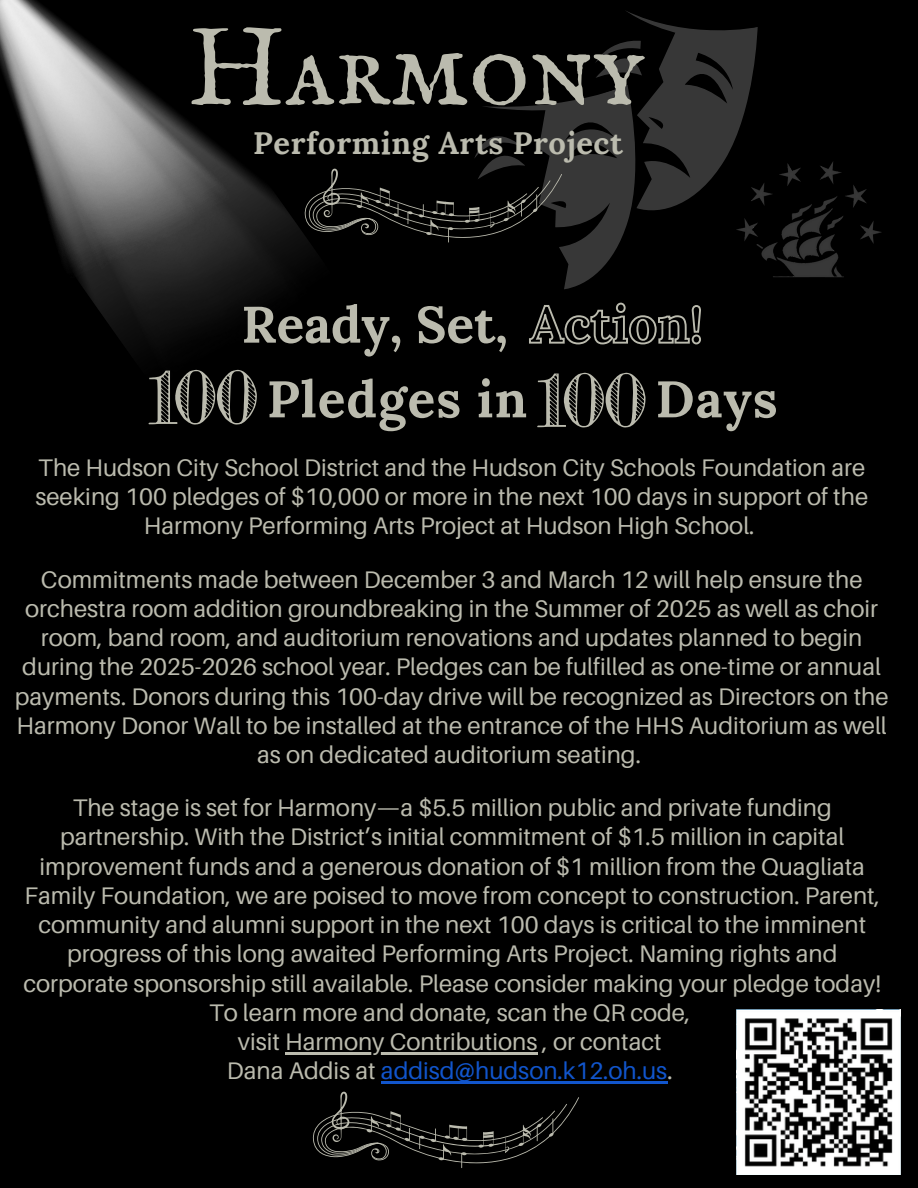
<style>
.page{position:relative;width:918px;height:1188px;background:#000}
.page>*{position:absolute;margin:0;border:0;box-sizing:border-box;transform-origin:0 0}
.t1{font:114.15px "IM FELL English SC";color:#bbbbae}
.t2{font:700 51.3px "Lora";letter-spacing:.02em;color:#bbbbae}
.t3{font:700 51.15px "Lora";color:#bbbbae}
.t4{font:700 30.9px "Lora";letter-spacing:.02em;color:#bbbbae}
.t5{font:24px/29.2px "Aileron";color:#bbbbae;text-align:center}
.t6{font:24px "Aileron";color:#15c}
.s1{color:rgb(0 0 0/0)}
.s2{color:#bbbbae}
</style>
<div class="page">
<svg style="left:343px;top:11px;width:415px;height:334px"></svg>
<img style="left:736px;top:162px;width:146px;height:118px">
<img style="left:0;top:0;width:343px;height:370px">
<hr style="left:285px;top:1052px;width:252px;height:3px;background:#bbbbae">
<hr style="left:381px;top:1082px;width:286px;height:2px;background:#15c">
<img style="left:736px;top:1010px;width:165px;height:164px">
<svg style="left:537px;top:373px;width:108px;height:54px"></svg>
<svg style="left:149px;top:370px;width:108px;height:55px"></svg>
<svg style="left:312px;top:1092px;width:267px;height:76px"></svg>
<p class="t1" style="left:187px;top:1px;width:459px">Harmony</p>
<p class="t4" style="left:253px;top:123px;width:371px">Performing Arts Project</p>
<h1 class="t3" style="left:242px;top:291px;width:463px">Ready, Set, <span class="s1">Action!</span></h1>
<p class="t2" style="left:267px;top:366px;width:262px">Pledges in</p>
<h2 class="t2" style="left:656px;top:366px;width:124px">Days</h2>
<p class="t5" style="left:35px;top:452px;width:834px">The Hudson City School District and the Hudson City Schools Foundation are seeking 100 pledges of $10,000 or more in the next 100 days in support of the<br>Harmony Performing Arts Project at Hudson High School.</p>
<p class="t5" style="left:15px;top:564px;width:875px">Commitments made between December 3 and March 12 will help ensure the orchestra room addition groundbreaking in the Summer of 2025 as well as choir room, band room, and auditorium renovations and updates planned to begin during the 2025-2026 school year. Pledges can be fulfilled as one-time or annual payments. Donors during this 100-day drive will be recognized as Directors on the Harmony Donor Wall to be installed at the entrance of the HHS Auditorium as well as on dedicated auditorium seating.</p>
<p class="t5" style="left:23px;top:793px;width:859px">The stage is set for Harmony—a $5.5 million public and private funding partnership. With the District’s initial commitment of $1.5 million in capital improvement funds and a generous donation of $1 million from the Quagliata Family Foundation, we are poised to move from concept to construction. Parent, community and alumni support in the next 100 days is critical to the imminent progress of this long awaited Performing Arts Project. Naming rights and corporate sponsorship still available. Please consider making your pledge today!<br>To learn more and donate, scan the QR code,</p>
<h3 class="t5" style="left:238px;top:1027px;width:425px">visit Harmony Contributions , or contact</h3>
<p class="t6" style="left:227px;top:1056px;width:447px"><span class="s2">Dana Addis at</span> addisd@hudson.k12.oh.us<span class="s2">.</span></p>
</div>
